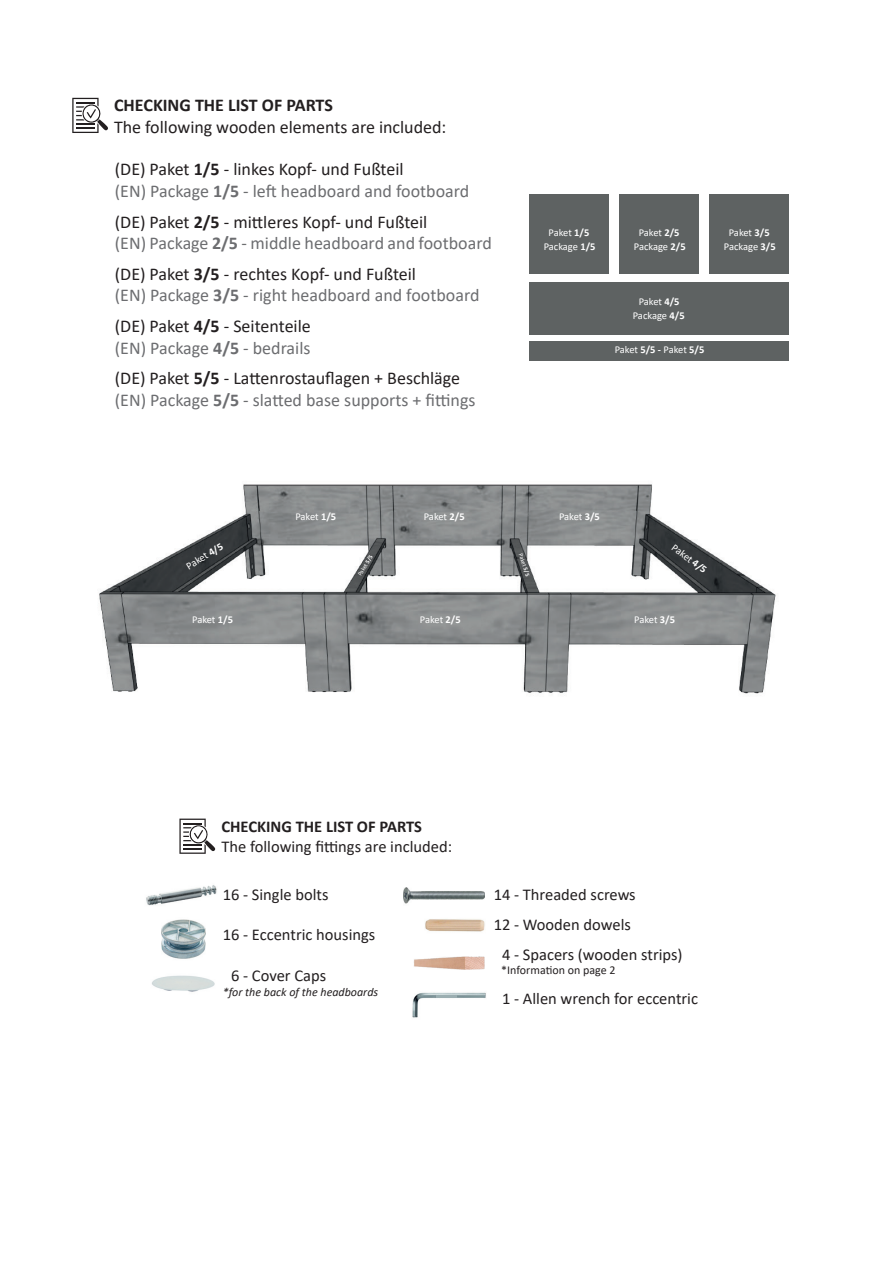
<style>
.page{position:relative;width:893px;height:1263px;background:#fff}
.page>*{position:absolute;margin:0;border:0;box-sizing:border-box;transform-origin:0 0}
.t1{font:18px/21.6px "Calibri";color:#6c6d70}
.t2{font:18px/21.6px "Calibri";color:#231f20}
.t3{font:700 18px "Calibri";color:#231f20}
.t4{font:16.5px/30px "Calibri";color:#231f20}
.t5{font:700 16.5px "Calibri";color:#231f20}
.t6{font:italic 12px "Calibri";color:#231f20}
.t7{font:12px "Calibri";color:#231f20}
.t8{font:10.5px "Calibri";letter-spacing:-.005em;color:#fff}
.t9{font:6px "Calibri";color:#fff}
.s1{color:#231f20}
.s2{font-weight:700;color:#231f20}
.s3{font-weight:700}
.s4{color:#6c6d70}
.s5{font-weight:700;color:#6c6d70}
.s6{color:#fff}
.s7{font-size:15px;color:#fff}
</style>
<div class="page">
<img style="left:99px;top:484px;width:677px;height:210px">
<svg style="left:72px;top:98px;width:36px;height:35px"></svg>
<div style="left:529px;top:195px;width:80px;height:79px;background:#5e6262"></div>
<div style="left:619px;top:195px;width:80px;height:79px;background:#5e6262"></div>
<div style="left:710px;top:195px;width:79px;height:79px;background:#5e6262"></div>
<div style="left:529px;top:282px;width:260px;height:53px;background:#5e6262"></div>
<div style="left:529px;top:341px;width:260px;height:20px;background:#5e6262"></div>
<img style="left:412px;top:957px;width:74px;height:61px">
<hr style="left:436px;top:995px;width:21px;height:2px;background:#9baeb1">
<img style="left:146px;top:885px;width:71px;height:21px">
<img style="left:152px;top:975px;width:63px;height:17px">
<img style="left:162px;top:919px;width:43px;height:40px">
<img style="left:403px;top:887px;width:82px;height:17px">
<img style="left:425px;top:919px;width:60px;height:13px">
<img style="left:413px;top:956px;width:71px;height:13px">
<svg style="left:179px;top:819px;width:36px;height:35px"></svg>
<p class="t3" style="left:114px;top:93px;width:220px">CHECKING THE LIST OF PARTS</p>
<p class="t2" style="left:114px;top:116px;width:334px">The following wooden elements are included:</p>
<p class="t1" style="left:115px;top:158px;width:356px"><span class="s1">(DE) Paket</span> <span class="s2">1/5</span> <span class="s1">- linkes Kopf- und Fußteil<br></span>(EN) Package <span class="s3">1/5</span> - left headboard and footboard</p>
<p class="t1" style="left:115px;top:210px;width:378px"><span class="s1">(DE) Paket</span> <span class="s2">2/5</span> <span class="s1">- mittleres Kopf- und Fußteil<br></span>(EN) Package <span class="s3">2/5</span> - middle headboard and footboard</p>
<p class="t1" style="left:115px;top:262px;width:366px"><span class="s1">(DE) Paket</span> <span class="s2">3/5</span> <span class="s1">- rechtes Kopf- und Fußteil<br></span>(EN) Package <span class="s3">3/5</span> - right headboard and footboard</p>
<p class="t2" style="left:115px;top:315px;width:198px">(DE) Paket <span class="s3">4/5</span> - Seitenteile <span class="s4">(EN) Package</span> <span class="s5">4/5</span> <span class="s4">- bedrails</span></p>
<p class="t1" style="left:115px;top:367px;width:362px"><span class="s1">(DE) Paket</span> <span class="s2">5/5</span> <span class="s1">- Lattenrostauflagen + Beschläge </span>(EN) Package <span class="s3">5/5</span> - slatted base supports + fittings</p>
<p class="t8" style="left:549px;top:225px;width:42px">Paket <span class="s3">1/5</span></p>
<p class="t8" style="left:639px;top:225px;width:42px">Paket <span class="s3">2/5</span></p>
<p class="t8" style="left:729px;top:225px;width:42px">Paket <span class="s3">3/5</span></p>
<p class="t8" style="left:544px;top:239px;width:53px">Package <span class="s3">1/5</span></p>
<p class="t8" style="left:634px;top:239px;width:53px">Package <span class="s3">2/5</span></p>
<p class="t8" style="left:724px;top:239px;width:53px">Package <span class="s3">3/5</span></p>
<p class="t8" style="left:639px;top:295px;width:42px">Paket <span class="s3">4/5</span></p>
<p class="t8" style="left:615px;top:343px;width:91px">Paket <span class="s3">5/5 -</span> Paket <span class="s3">5/5</span></p>
<p class="t8" style="left:633px;top:308px;width:53px">Package <span class="s3">4/5</span></p>
<p class="t8" style="left:295px;top:509px;width:42px">Paket <span class="s3">1/5</span></p>
<p class="t8" style="left:424px;top:509px;width:42px">Paket <span class="s3">2/5</span></p>
<p class="t8" style="left:559px;top:509px;width:42px">Paket <span class="s3">3/5</span></p>
<p class="t8" style="left:183px;top:560px;width:42px;rotate:-31deg">Paket <span class="s3">4/5</span></p>
<p class="t8" style="left:677px;top:540px;width:42px;rotate:37deg">Paket <span class="s3">4/5</span></p>
<p class="t9" style="left:356px;top:573px;width:25px;rotate:-59deg">Paket <span class="s3">5/5</span></p>
<p class="t9" style="left:525px;top:552px;width:25px;rotate:72deg">Paket <span class="s3">5/5</span></p>
<p class="t8" style="left:192px;top:612px;width:42px">Paket <span class="s3">1/5</span></p>
<p class="t8" style="left:420px;top:612px;width:42px">Paket <span class="s3">2/5</span></p>
<p class="t8" style="left:634px;top:612px;width:42px">Paket <span class="s3">3/5</span></p>
<p class="t5" style="left:221px;top:815px;width:202px">CHECKING THE LIST OF PARTS</p>
<p class="t4" style="left:221px;top:831px;width:232px">The following fittings are included:</p>
<p class="t4" style="left:223px;top:879px;width:107px">16 - Single bolts</p>
<p class="t4" style="left:223px;top:919px;width:154px">16 - Eccentric housings</p>
<p class="t4" style="left:223px;top:960px;width:105px"><span class="s6">0</span>6 - Cover Caps</p>
<p class="t6" style="left:223px;top:983px;width:157px">*for the back of the headboards</p>
<p class="t4" style="left:494px;top:879px;width:190px">14 - Threaded screws<br>12 - Wooden dowels<br><span class="s6">0</span>4 - Spacers (wooden strips)</p>
<p class="t7" style="left:494px;top:961px;width:123px"><span class="s7">0</span>*Information on page 2</p>
<p class="t4" style="left:494px;top:983px;width:206px"><span class="s6">0</span>1 - Allen wrench for eccentric</p>
</div>
